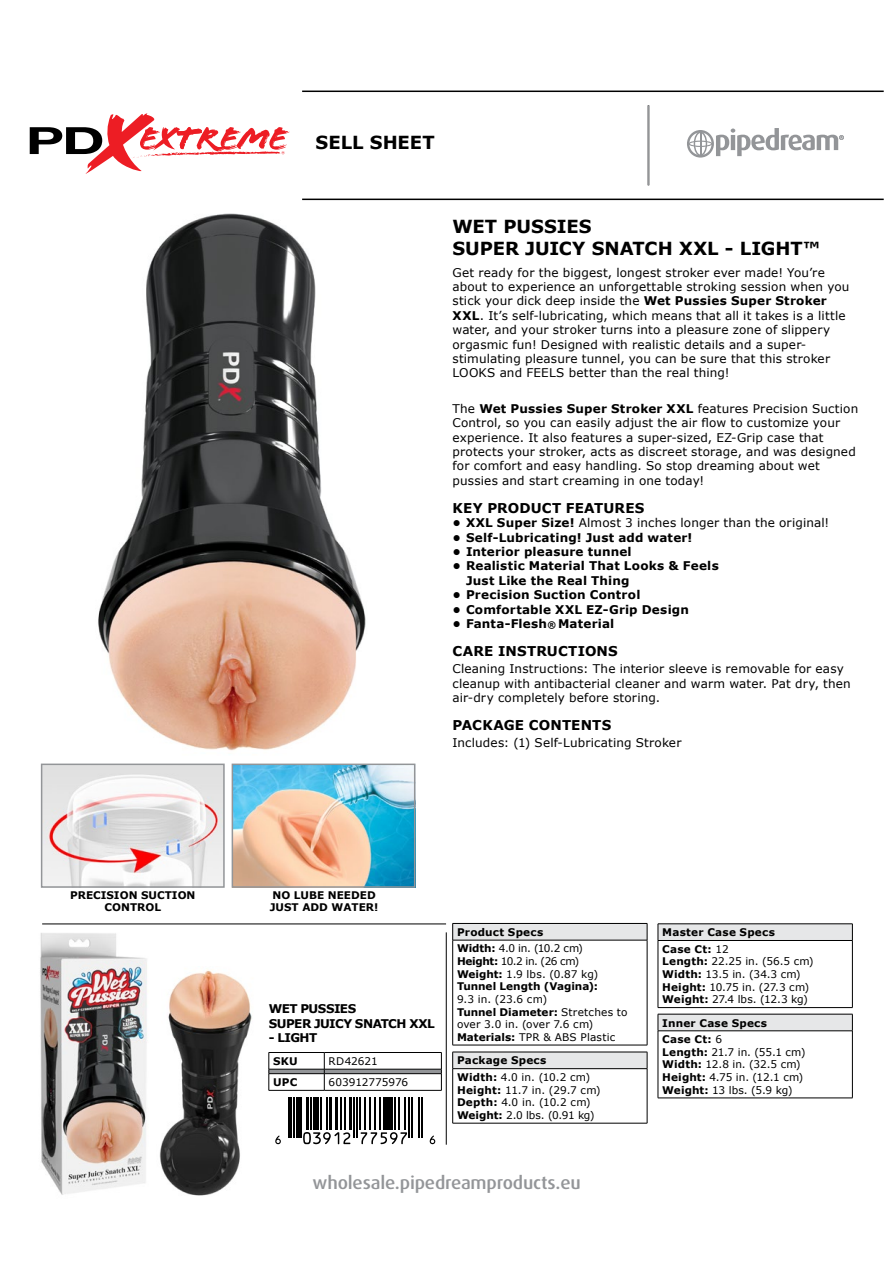
<style>
.page{position:relative;width:894px;height:1263px;background:#fff}
.page>*{position:absolute;margin:0;border:0;box-sizing:border-box;transform-origin:0 0}
.t1{font:700 18px/21.6px "Verdana";color:#000}
.t2{font:500 18px "Dax Pro";letter-spacing:-.01em;color:#939598;scale:1.05 1}
.t3{font:700 13.5px "Verdana";letter-spacing:.01em;color:#000}
.t4{font:12px/14.4px "Verdana";letter-spacing:.015em;color:#000}
.t5{font:700 12px/14.4px "Verdana";letter-spacing:.015em;color:#000}
.t6{font:700 12px/14.4px "Verdana";letter-spacing:-.045em;color:#000}
.t7{font:10.5px/12.6px "Verdana";color:#000}
.t8{font:700 10.5px/16.6px "Verdana";letter-spacing:.01em;color:#000}
.t9{font:10.5px/12.6px "Verdana";letter-spacing:.02em;color:#000}
.s1{font-weight:700}
.s2{font-size:9px}
.s3{font-weight:400}
</style>
<div class="page">
<svg style="left:687px;top:128px;width:156px;height:30px"></svg>
<hr style="left:647px;top:105px;width:2px;height:80px;background:#939598">
<hr style="left:302px;top:199px;width:581px;height:1px;background:#000">
<svg style="left:30px;top:113px;width:259px;height:61px"></svg>
<hr style="left:302px;top:91px;width:581px;height:1px;background:#000">
<img style="left:159px;top:969px;width:120px;height:227px">
<img style="left:40px;top:933px;width:107px;height:262px">
<div style="left:452px;top:923px;width:195px;height:17px;background:#e6e7e8"></div>
<hr style="left:452px;top:923px;width:195px;height:1px;background:#000">
<svg style="left:452px;top:923px;width:1px;height:17px"></svg>
<svg style="left:646px;top:924px;width:1px;height:16px"></svg>
<hr style="left:452px;top:940px;width:195px;height:1px;background:#000">
<hr style="left:452px;top:940px;width:1px;height:104px;background:#000">
<hr style="left:646px;top:940px;width:1px;height:104px;background:#000">
<hr style="left:452px;top:1044px;width:195px;height:1px;background:#000">
<div style="left:452px;top:1052px;width:195px;height:16px;background:#e6e7e8"></div>
<hr style="left:452px;top:1051px;width:195px;height:1px;background:#000">
<svg style="left:452px;top:1052px;width:1px;height:16px"></svg>
<svg style="left:646px;top:1052px;width:1px;height:16px"></svg>
<hr style="left:452px;top:1068px;width:195px;height:1px;background:#000">
<hr style="left:452px;top:1068px;width:1px;height:55px;background:#000">
<hr style="left:646px;top:1068px;width:1px;height:55px;background:#000">
<hr style="left:452px;top:1122px;width:195px;height:1px;background:#000">
<hr style="left:268px;top:1090px;width:56px;height:1px;background:#000">
<hr style="left:324px;top:1090px;width:117px;height:1px;background:#000">
<svg style="left:268px;top:1052px;width:174px;height:38px"></svg>
<div style="left:275px;top:1097px;width:160px;height:47px;background:#fff"></div>
<svg style="left:275px;top:1135px;width:6px;height:9px"></svg>
<hr style="left:288px;top:1097px;width:1px;height:40px;background:#000">
<hr style="left:290px;top:1097px;width:2px;height:40px;background:#000">
<hr style="left:293px;top:1097px;width:2px;height:40px;background:#000">
<div style="left:296px;top:1097px;width:6px;height:40px;background:#000"></div>
<hr style="left:306px;top:1097px;width:3px;height:33px;background:#000">
<hr style="left:310px;top:1097px;width:2px;height:33px;background:#000">
<div style="left:313px;top:1097px;width:6px;height:33px;background:#000"></div>
<hr style="left:320px;top:1097px;width:2px;height:33px;background:#000">
<hr style="left:326px;top:1097px;width:1px;height:33px;background:#000">
<hr style="left:329px;top:1097px;width:3px;height:33px;background:#000">
<hr style="left:335px;top:1097px;width:2px;height:33px;background:#000">
<hr style="left:340px;top:1097px;width:2px;height:33px;background:#000">
<svg style="left:303px;top:1132px;width:47px;height:12px"></svg>
<hr style="left:345px;top:1097px;width:1px;height:33px;background:#000">
<hr style="left:349px;top:1097px;width:2px;height:33px;background:#000">
<hr style="left:353px;top:1097px;width:1px;height:40px;background:#000">
<hr style="left:356px;top:1097px;width:1px;height:40px;background:#000">
<hr style="left:359px;top:1097px;width:1px;height:33px;background:#000">
<hr style="left:364px;top:1097px;width:2px;height:33px;background:#000">
<hr style="left:369px;top:1097px;width:1px;height:33px;background:#000">
<hr style="left:374px;top:1097px;width:2px;height:33px;background:#000">
<hr style="left:378px;top:1097px;width:2px;height:33px;background:#000">
<hr style="left:383px;top:1097px;width:4px;height:33px;background:#000">
<div style="left:388px;top:1097px;width:5px;height:33px;background:#000"></div>
<hr style="left:394px;top:1097px;width:2px;height:33px;background:#000">
<svg style="left:360px;top:1132px;width:47px;height:12px"></svg>
<hr style="left:398px;top:1097px;width:2px;height:33px;background:#000">
<hr style="left:404px;top:1097px;width:1px;height:33px;background:#000">
<hr style="left:408px;top:1097px;width:2px;height:40px;background:#000">
<hr style="left:411px;top:1097px;width:2px;height:40px;background:#000">
<hr style="left:418px;top:1097px;width:2px;height:40px;background:#000">
<hr style="left:421px;top:1097px;width:2px;height:40px;background:#000">
<svg style="left:429px;top:1135px;width:6px;height:9px"></svg>
<hr style="left:42px;top:923px;width:404px;height:1px;background:#000">
<hr style="left:446px;top:932px;width:1px;height:212px;background:#000">
<img style="left:98px;top:213px;width:268px;height:538px">
<img style="left:234px;top:766px;width:178px;height:118px">
<img style="left:44px;top:766px;width:177px;height:118px">
<div style="left:41px;top:763px;width:183px;height:124px;border:2px solid #939598"></div>
<div style="left:231px;top:763px;width:184px;height:124px;border:2px solid #939598"></div>
<div style="left:657px;top:1014px;width:195px;height:16px;background:#e6e7e8"></div>
<hr style="left:657px;top:1014px;width:195px;height:1px;background:#000">
<svg style="left:657px;top:1014px;width:1px;height:16px"></svg>
<svg style="left:851px;top:1014px;width:1px;height:16px"></svg>
<hr style="left:657px;top:1030px;width:195px;height:1px;background:#000">
<hr style="left:657px;top:1031px;width:1px;height:66px;background:#000">
<hr style="left:851px;top:1031px;width:1px;height:66px;background:#000">
<hr style="left:657px;top:1097px;width:195px;height:1px;background:#000">
<div style="left:657px;top:923px;width:195px;height:17px;background:#e6e7e8"></div>
<hr style="left:657px;top:923px;width:195px;height:1px;background:#000">
<svg style="left:657px;top:924px;width:1px;height:16px"></svg>
<svg style="left:851px;top:924px;width:1px;height:16px"></svg>
<hr style="left:657px;top:940px;width:195px;height:1px;background:#000">
<hr style="left:657px;top:940px;width:1px;height:67px;background:#000">
<hr style="left:851px;top:940px;width:1px;height:67px;background:#000">
<hr style="left:657px;top:1007px;width:195px;height:1px;background:#000">
<p class="t8" style="left:70px;top:889px;width:127px;line-height:12px;text-align:center">PRECISION SUCTION<br>CONTROL</p>
<h1 class="t1" style="left:315px;top:132px;width:120px">SELL SHEET</h1>
<h1 class="t1" style="left:452px;top:216px;width:369px">WET PUSSIES<br>SUPER JUICY SNATCH XXL - LIGHT™</h1>
<p class="t4" style="left:452px;top:265px;width:398px">Get ready for the biggest, longest stroker ever made! You’re about to experience an unforgettable stroking session when you stick your dick deep inside the <span class="s1">Wet Pussies Super Stroker XXL</span>. It’s self-lubricating, which means that all it takes is a little water, and your stroker turns into a pleasure zone of slippery orgasmic fun! Designed with realistic details and a super&shy;stimulating pleasure tunnel, you can be sure that this stroker LOOKS and FEELS better than the real thing!</p>
<p class="t4" style="left:452px;top:401px;width:407px">The <span class="s1">Wet Pussies Super Stroker XXL</span> features Precision Suction Control, so you can easily adjust the air flow to customize your experience. It also features a super-sized, EZ-Grip case that protects your stroker, acts as discreet storage, and was designed for comfort and easy handling. So stop dreaming about wet pussies and start creaming in one today!</p>
<p class="t3" style="left:452px;top:499px;width:193px">KEY PRODUCT FEATURES</p>
<p class="t4" style="left:452px;top:516px;width:378px"><span class="s1">• XXL Super Size!</span> Almost 3 inches longer than the original!</p>
<p class="t5" style="left:452px;top:530px;width:241px">• Self-Lubricating! Just add water!</p>
<p class="t5" style="left:452px;top:544px;width:181px">• Interior pleasure tunnel</p>
<p class="t5" style="left:466px;top:559px;width:254px;text-indent:-14px">• Realistic Material That Looks &amp; Feels<br>Just Like the Real Thing</p>
<p class="t5" style="left:452px;top:588px;width:189px">• Precision Suction Control</p>
<p class="t5" style="left:452px;top:602px;width:238px">• Comfortable XXL EZ-Grip Design</p>
<p class="t5" style="left:452px;top:616px;width:163px">• Fanta-Flesh<span class="s2">®</span> Material</p>
<p class="t3" style="left:452px;top:642px;width:167px">CARE INSTRUCTIONS</p>
<p class="t4" style="left:452px;top:662px;width:399px">Cleaning Instructions: The interior sleeve is removable for easy cleanup with antibacterial cleaner and warm water. Pat dry, then air-dry completely before storing.</p>
<p class="t3" style="left:452px;top:716px;width:160px">PACKAGE CONTENTS</p>
<p class="t4" style="left:452px;top:736px;width:230px">Includes: (1) Self-Lubricating Stroker</p>
<p class="t8" style="left:270px;top:889px;width:110px;line-height:12px">NO LUBE NEEDED<br>JUST ADD WATER!</p>
<p class="t6" style="left:269px;top:1001px;width:167px">WET PUSSIES<br>SUPER JUICY SNATCH XXL</p>
<p class="t5" style="left:269px;top:1030px;width:50px">- LIGHT</p>
<p class="t8" style="left:273px;top:1052px;width:26px">SKU</p>
<p class="t7" style="left:328px;top:1054px;width:51px">RD42621</p>
<p class="t8" style="left:273px;top:1074px;width:26px">UPC</p>
<p class="t7" style="left:328px;top:1076px;width:81px">603912775976</p>
<p class="t8" style="left:457px;top:923px;width:127px">Product Specs<br>Width: <span class="s3">4.0 in. (10.2 cm)</span></p>
<p class="t8" style="left:457px;top:955px;width:143px;line-height:12.6px">Height: <span class="s3">10.2 in. (26 cm)<br></span>Weight: <span class="s3">1.9 lbs. (0.87 kg)<br></span>Tunnel Length (Vagina):</p>
<p class="t9" style="left:457px;top:993px;width:172px">9.3 in. (23.6 cm)<br><span class="s1">Tunnel Diameter:</span> Stretches to over 3.0 in. (over 7.6 cm)<br><span class="s1">Materials:</span> TPR &amp; ABS Plastic</p>
<p class="t8" style="left:457px;top:1052px;width:135px">Package Specs<br>Width: <span class="s3">4.0 in. (10.2 cm)</span></p>
<p class="t7" style="left:457px;top:1083px;width:145px"><span class="s1">Height:</span> 11.7 in. (29.7 cm)<br><span class="s1">Depth:</span> 4.0 in. (10.2 cm)<br><span class="s1">Weight:</span> 2.0 lbs. (0.91 kg)</p>
<p class="t8" style="left:662px;top:924px;width:114px">Master Case Specs<br>Case Ct: <span class="s3">12</span></p>
<p class="t7" style="left:662px;top:955px;width:153px"><span class="s1">Length:</span> 22.25 in. (56.5 cm)<br><span class="s1">Width:</span> 13.5 in. (34.3 cm)<br><span class="s1">Height:</span> 10.75 in. (27.3 cm)<br><span class="s1">Weight:</span> 27.4 lbs. (12.3 kg)</p>
<p class="t8" style="left:662px;top:1014px;width:106px">Inner Case Specs<br>Case Ct: <span class="s3">6</span></p>
<p class="t7" style="left:662px;top:1045px;width:145px"><span class="s1">Length:</span> 21.7 in. (55.1 cm)<br><span class="s1">Width:</span> 12.8 in. (32.5 cm)<br><span class="s1">Height:</span> 4.75 in. (12.1 cm)<br><span class="s1">Weight:</span> 13 lbs. (5.9 kg)</p>
<h1 class="t2" style="left:312px;top:1171px;width:257px">wholesale.pipedreamproducts.eu</h1>
</div>
